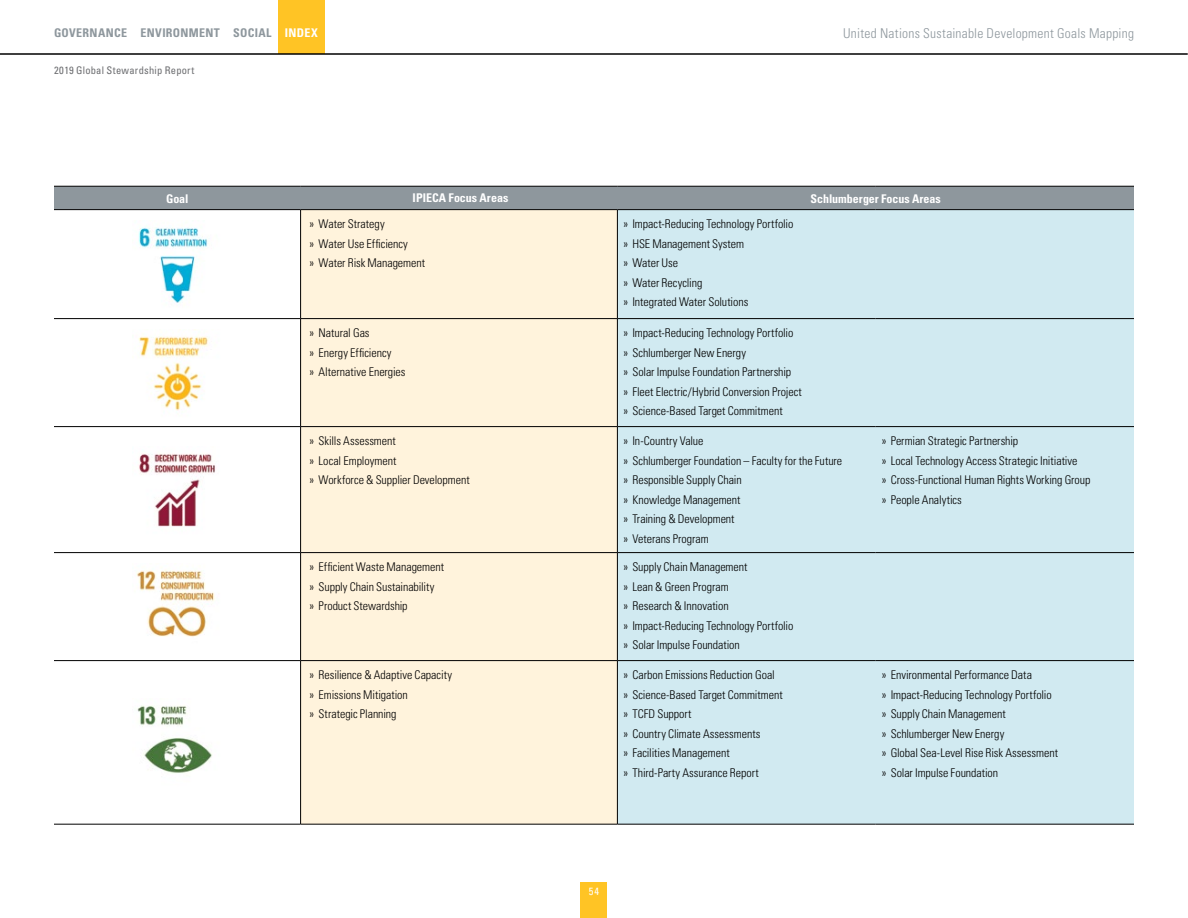
<style>
.page{position:relative;width:1188px;height:918px;background:#fff}
.page>*{position:absolute;margin:0;border:0;box-sizing:border-box;transform-origin:0 0}
.t1{font:300 condensed 13.5px "Univers";letter-spacing:.02em;color:#8e979d}
.t2{font:300 condensed 12px/19.5px "Univers";letter-spacing:-.005em;color:#000}
.t3{font:700 condensed 12px "Univers";color:#fff}
.t4{font:700 condensed 12px "Univers";letter-spacing:.025em;color:#8e979d}
.t5{font:condensed 10.5px "Univers";letter-spacing:.025em;color:#6d6e71}
.t6{font:condensed 10.5px "Univers";color:#fff}
.s1{color:#fff}
</style>
<div class="page">
<div style="left:278px;top:0;width:46px;height:54px;background:#ffc425"></div>
<hr style="left:0;top:54px;width:1188px;height:1px;background:#000">
<div style="left:580px;top:882px;width:28px;height:36px;background:#ffc425"></div>
<div style="left:54px;top:187px;width:1080px;height:22px;background:#8e979d"></div>
<div style="left:301px;top:210px;width:316px;height:614px;background:#fff3dc"></div>
<div style="left:618px;top:210px;width:516px;height:614px;background:#d1eaf1"></div>
<hr style="left:54px;top:186px;width:247px;height:1px;background:#000">
<hr style="left:301px;top:186px;width:316px;height:1px;background:#000">
<hr style="left:617px;top:186px;width:259px;height:1px;background:#000">
<hr style="left:876px;top:186px;width:258px;height:1px;background:#000">
<hr style="left:54px;top:209px;width:247px;height:1px;background:#000">
<hr style="left:301px;top:209px;width:316px;height:1px;background:#000">
<hr style="left:617px;top:209px;width:259px;height:1px;background:#000">
<hr style="left:876px;top:209px;width:258px;height:1px;background:#000">
<hr style="left:54px;top:318px;width:247px;height:1px;background:#000">
<hr style="left:301px;top:318px;width:316px;height:1px;background:#000">
<hr style="left:617px;top:318px;width:259px;height:1px;background:#000">
<hr style="left:876px;top:318px;width:258px;height:1px;background:#000">
<hr style="left:54px;top:426px;width:247px;height:1px;background:#000">
<hr style="left:301px;top:426px;width:316px;height:1px;background:#000">
<hr style="left:617px;top:426px;width:259px;height:1px;background:#000">
<hr style="left:876px;top:426px;width:258px;height:1px;background:#000">
<hr style="left:300px;top:553px;width:1px;height:107px;background:#000">
<hr style="left:617px;top:553px;width:1px;height:107px;background:#000">
<hr style="left:300px;top:661px;width:1px;height:163px;background:#000">
<hr style="left:617px;top:661px;width:1px;height:163px;background:#000">
<hr style="left:617px;top:210px;width:1px;height:108px;background:#000">
<hr style="left:617px;top:319px;width:1px;height:107px;background:#000">
<hr style="left:617px;top:427px;width:1px;height:125px;background:#000">
<hr style="left:300px;top:210px;width:1px;height:108px;background:#000">
<hr style="left:300px;top:319px;width:1px;height:107px;background:#000">
<hr style="left:300px;top:427px;width:1px;height:125px;background:#000">
<hr style="left:54px;top:552px;width:247px;height:1px;background:#000">
<hr style="left:301px;top:552px;width:316px;height:1px;background:#000">
<hr style="left:617px;top:552px;width:259px;height:1px;background:#000">
<hr style="left:876px;top:552px;width:258px;height:1px;background:#000">
<hr style="left:54px;top:660px;width:247px;height:1px;background:#000">
<hr style="left:301px;top:660px;width:316px;height:1px;background:#000">
<hr style="left:617px;top:660px;width:259px;height:1px;background:#000">
<hr style="left:876px;top:660px;width:258px;height:1px;background:#000">
<hr style="left:54px;top:824px;width:247px;height:1px;background:#000">
<hr style="left:301px;top:824px;width:316px;height:1px;background:#000">
<hr style="left:617px;top:824px;width:259px;height:1px;background:#000">
<hr style="left:876px;top:824px;width:258px;height:1px;background:#000">
<img style="left:138px;top:227px;width:70px;height:76px">
<img style="left:138px;top:329px;width:71px;height:82px">
<img style="left:139px;top:453px;width:77px;height:74px">
<img style="left:136px;top:570px;width:79px;height:67px">
<img style="left:137px;top:705px;width:75px;height:68px">
<p class="t4" style="left:54px;top:25px;width:265px">GOVERNANCE ENVIRONMENT SOCIAL <span class="s1">INDEX</span></p>
<p class="t1" style="left:843px;top:25px;width:292px">United Nations Sustainable Development Goals Mapping</p>
<p class="t5" style="left:54px;top:64px;width:142px">2019 Global Stewardship Report</p>
<p class="t3" style="left:166px;top:191px;width:24px">Goal</p>
<p class="t3" style="left:413px;top:190px;width:97px">IPIECA Focus Areas</p>
<p class="t3" style="left:810px;top:191px;width:132px">Schlumberger Focus Areas</p>
<p class="t2" style="left:310px;top:214px;width:117px">» Water Strategy<br>» Water Use Efficiency<br>» Water Risk Management</p>
<p class="t2" style="left:623px;top:214px;width:171px">» Impact-Reducing Technology Portfolio » HSE Management System<br>» Water Use<br>» Water Recycling<br>» Integrated Water Solutions</p>
<p class="t2" style="left:310px;top:323px;width:97px">» Natural Gas<br>» Energy Efficiency<br>» Alternative Energies</p>
<p class="t2" style="left:623px;top:323px;width:180px">» Impact-Reducing Technology Portfolio<br>» Schlumberger New Energy<br>» Solar Impulse Foundation Partnership<br>» Fleet Electric/Hybrid Conversion Project » Science-Based Target Commitment</p>
<p class="t2" style="left:310px;top:431px;width:162px">» Skills Assessment<br>» Local Employment<br>» Workforce &amp; Supplier Development</p>
<p class="t2" style="left:623px;top:431px;width:220px">» In-Country Value<br>» Schlumberger Foundation – Faculty for the Future » Responsible Supply Chain<br>» Knowledge Management<br>» Training &amp; Development<br>» Veterans Program</p>
<p class="t2" style="left:882px;top:431px;width:210px">» Permian Strategic Partnership<br>» Local Technology Access Strategic Initiative<br>» Cross-Functional Human Rights Working Group » People Analytics</p>
<p class="t2" style="left:310px;top:557px;width:136px">» Efficient Waste Management » Supply Chain Sustainability<br>» Product Stewardship</p>
<p class="t2" style="left:623px;top:557px;width:171px">» Supply Chain Management<br>» Lean &amp; Green Program<br>» Research &amp; Innovation<br>» Impact-Reducing Technology Portfolio » Solar Impulse Foundation</p>
<p class="t2" style="left:310px;top:665px;width:144px">» Resilience &amp; Adaptive Capacity » Emissions Mitigation<br>» Strategic Planning</p>
<p class="t2" style="left:623px;top:665px;width:161px">» Carbon Emissions Reduction Goal<br>» Science-Based Target Commitment » TCFD Support<br>» Country Climate Assessments<br>» Facilities Management<br>» Third-Party Assurance Report</p>
<p class="t2" style="left:882px;top:665px;width:178px">» Environmental Performance Data<br>» Impact-Reducing Technology Portfolio » Supply Chain Management<br>» Schlumberger New Energy<br>» Global Sea-Level Rise Risk Assessment » Solar Impulse Foundation</p>
<p class="t6" style="left:589px;top:884px;width:12px">54</p>
</div>
